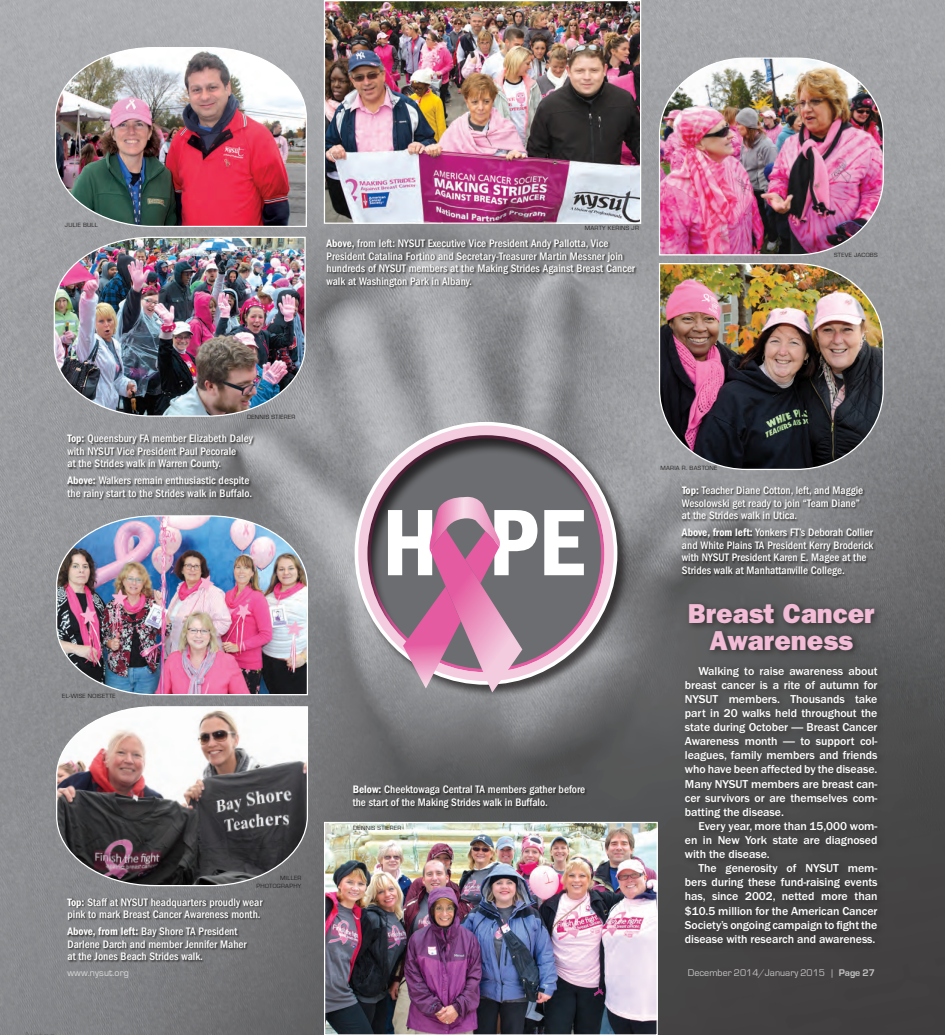
<style>
.page{position:relative;width:945px;height:1035px;background:#fff}
.page>*{position:absolute;margin:0;border:0;box-sizing:border-box;transform-origin:0 0}
.Subhead_2{font:27.5px/26.2px "ITC Franklin Gothic Std Hvy";color:#f2bcd6;text-align:center}
.Body{font:500 11.88px/14.1px "ITC Franklin Gothic Std";letter-spacing:-.005em;color:#fff;text-align:justify}
.t1{font:500 condensed 11.25px/12.5px "ITC Franklin Gothic Std";color:#fff}
.t2{font:10px "Eurostile";color:#fff}
.Photo_Credit{font:6.25px/7.5px "Eurostile";letter-spacing:.05em;color:#231f20;text-align:right}
.s1{font-family:"ITC Franklin Gothic Std Dm Cd";font-weight:400;font-stretch:normal}
.s2{font-weight:700}
</style>
<div class="page">
<img style="left:0;top:1px;width:945px;height:1034px">
<img style="left:54px;top:46px;width:254px;height:182px">
<div style="left:681px;top:600px;width:206px;height:352px;background:#231f20;opacity:.75"></div>
<img style="left:658px;top:57px;width:227px;height:199px">
<img style="left:53px;top:236px;width:253px;height:181px">
<img style="left:658px;top:262px;width:227px;height:209px">
<img style="left:55px;top:515px;width:254px;height:181px">
<img style="left:55px;top:706px;width:254px;height:181px">
<img style="left:326px;top:2px;width:313px;height:220px">
<div style="left:324px;top:0;width:317px;height:224px;border:1px solid #fff"></div>
<img style="left:326px;top:824px;width:330px;height:209px">
<div style="left:324px;top:822px;width:334px;height:213px;border:1px solid #fff"></div>
<div style="left:354px;top:422px;width:276px;height:276px;background:#231f20;opacity:.75"></div>
<div style="left:355px;top:426px;width:260px;height:248px;background:#231f20;opacity:.75"></div>
<svg style="left:544px;top:510px;width:40px;height:65px"></svg>
<svg style="left:388px;top:497px;width:149px;height:195px;background:#b48da2"></svg>
<div style="left:326px;top:239px;width:312px;height:50px;background:#231f20;opacity:.85"></div>
<div style="left:681px;top:486px;width:195px;height:92px;background:#231f20;opacity:.85"></div>
<div style="left:67px;top:434px;width:189px;height:67px;background:#231f20;opacity:.85"></div>
<div style="left:67px;top:897px;width:198px;height:66px;background:#231f20;opacity:.85"></div>
<div style="left:352px;top:785px;width:236px;height:25px;background:#231f20;opacity:.85"></div>
<p class="Photo_Credit" style="left:65px;top:221px;width:35px">JULIE BULL</p>
<p class="Photo_Credit" style="left:585px;top:225px;width:56px">MARTY KERINS JR</p>
<p class="t1" style="left:326px;top:237px;width:310px"><span class="s1">Above,</span> from left: NYSUT Executive Vice President Andy Pallotta, Vice President Catalina Fortino and Secretary-Treasurer Martin Messner join hundreds of NYSUT members at the Making Strides Against Breast Cancer walk at Washington Park in Albany.</p>
<p class="Photo_Credit" style="left:834px;top:251px;width:45px">STEVE JACOBS</p>
<p class="Photo_Credit" style="left:247px;top:414px;width:50px">DENNIS STIERER</p>
<p class="t1" style="left:67px;top:432px;width:187px"><span class="s1">Top:</span> Queensbury FA member Elizabeth Daley with NYSUT Vice President Paul Pecorale<br>at the Strides walk in Warren County.</p>
<p class="t1" style="left:67px;top:474px;width:186px"><span class="s1">Above:</span> Walkers remain enthusiastic despite the rainy start to the Strides walk in Buffalo.</p>
<p class="Photo_Credit" style="left:62px;top:692px;width:55px">EL-WISE NOISETTE</p>
<p class="Photo_Credit" style="left:257px;top:875px;width:46px">MILLER<br>PHOTOGRAPHY</p>
<p class="t1" style="left:67px;top:896px;width:196px"><span class="s1">Top:</span> Staff at NYSUT headquarters proudly wear pink to mark Breast Cancer Awareness month.</p>
<p class="t1" style="left:67px;top:925px;width:181px"><span class="s1">Above, from left:</span> Bay Shore TA President<br>Darlene Darch and member Jennifer Maher at the Jones Beach Strides walk.</p>
<p class="t1" style="left:353px;top:784px;width:234px"><span class="s1">Below:</span> Cheektowaga Central TA members gather before the start of the Making Strides walk in Buffalo.</p>
<p class="Photo_Credit" style="left:353px;top:825px;width:50px">DENNIS STIERER</p>
<p class="Photo_Credit" style="left:660px;top:464px;width:58px">MARIA R. BASTONE</p>
<p class="t1" style="left:682px;top:484px;width:183px"><span class="s1">Top:</span> Teacher Diane Cotton, left, and Maggie<br>Wesolowski get ready to join “Team Diane” at the Strides walk in Utica.</p>
<p class="t1" style="left:682px;top:526px;width:193px"><span class="s1">Above, from left:</span> Yonkers FT’s Deborah Collier and White Plains TA President Kerry Broderick with NYSUT President Karen E. Magee at the Strides walk at Manhattanville College.</p>
<p class="Subhead_2" style="left:688px;top:601px;width:188px">Breast Cancer<br>Awareness</p>
<p class="Body" style="left:685px;top:664px;width:194px;text-indent:14px">Walking to raise awareness about breast cancer is a rite of autumn for NYSUT members. Thousands take part in 20 walks held throughout the state during October — Breast Cancer Awareness month — to support col&shy;leagues, family members and friends who have been affected by the disease.<br>Many NYSUT members are breast can&shy;cer survivors or are themselves com&shy;batting the disease.</p>
<p class="Body" style="left:685px;top:819px;width:194px;text-indent:14px">Every year, more than 15,000 wom&shy;en in New York state are diagnosed with the disease.</p>
<p class="Body" style="left:685px;top:861px;width:194px;text-indent:14px">The generosity of NYSUT mem&shy;bers during these fund-raising events has, since 2002, netted more than $10.5 million for the American Cancer Society’s ongoing campaign to fight the disease with research and awareness.</p>
<p class="t2" style="left:68px;top:967px;width:63px">www.nysut.org</p>
<p class="t2" style="left:688px;top:967px;width:189px">December 2014/January 2015 | <span class="s2">Page 27</span></p>
</div>
